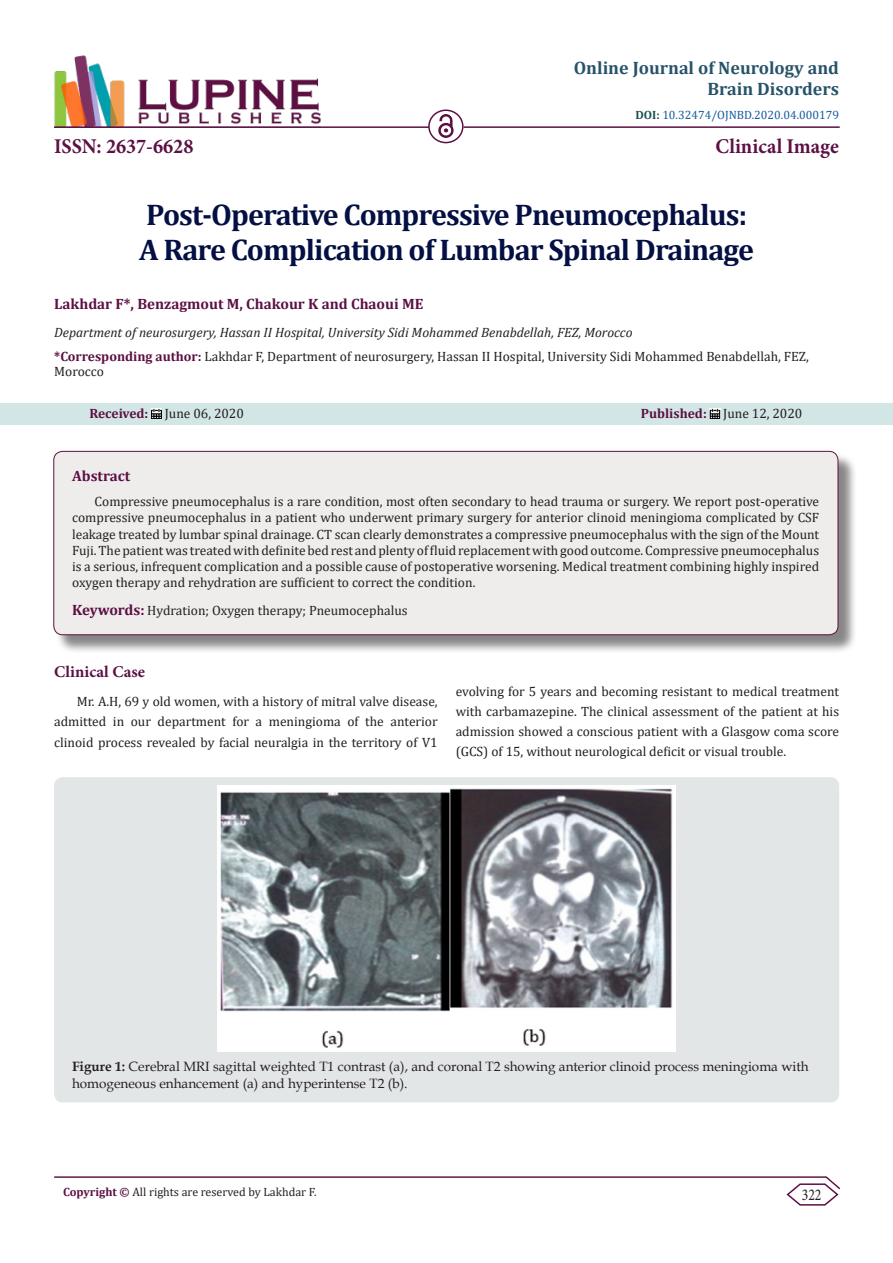
<style>
.page{position:relative;width:893px;height:1263px;background:#fff}
.page>*{position:absolute;margin:0;border:0;box-sizing:border-box;transform-origin:0 0}
.t1{font:700 30px "Cambria";letter-spacing:-.03em;color:#041043}
.t2{font:700 21px "Minion Pro";color:#5c1043;scale:.96 1}
.t3{font:700 18px/21.6px "Cambria";color:#27536a;text-align:right}
.t4{font:700 16.5px "Minion Pro";letter-spacing:.005em;color:#5c1043}
.t5{font:16.5px "Minion Pro";color:#231f20;scale:.83 1}
.t6{font:700 15px "Cambria";color:#5c1043}
.t7{font:13.5px/16.2px "Cambria";color:#231f20;text-align:justify}
.t8{font:13.5px/16.2px "Book Antiqua";color:#231f20}
.t9{font:italic 13.5px "Cambria";color:#231f20}
.t10{font:12px "Cambria";color:#231f20}
.t11{font:12px "Cambria";color:#175d9e}
.s1{font-weight:700;color:#1e5050}
.s2{font-weight:700;color:#5c1043}
.s3{font-weight:700;font-size:15px;color:#5c1043}
.s4{font-weight:700}
</style>
<div class="page">
<img style="left:54px;top:55px;width:267px;height:71px">
<hr style="left:54px;top:126px;width:375px;height:2px;background:#5c1043">
<img style="left:438px;top:115px;width:15px;height:23px">
<div style="left:0;top:403px;width:892px;height:21px;background:#d2e6e6"></div>
<svg style="left:151px;top:409px;width:11px;height:10px"></svg>
<svg style="left:710px;top:409px;width:10px;height:10px"></svg>
<div style="left:428px;top:109px;width:36px;height:34px;border:2px solid #5c1043;border-radius:50%"></div>
<hr style="left:464px;top:126px;width:376px;height:2px;background:#5c1043">
<hr style="left:54px;top:1176px;width:772px;height:2px;background:#5c1043">
<svg style="left:785px;top:1176px;width:56px;height:30px"></svg>
<div style="left:56px;top:453px;width:801px;height:201px;background:#231f20;opacity:.54"></div>
<div style="left:54px;top:451px;width:784px;height:184px;background:#efedec;border-radius:9px"></div>
<div style="left:53px;top:451px;width:785px;height:184px;border:1px solid #5c1043;border-radius:9px"></div>
<div style="left:54px;top:777px;width:785px;height:325px;background:#e3e6e6;border-radius:9px"></div>
<img style="left:218px;top:786px;width:457px;height:266px">
<p class="t3" style="left:574px;top:56px;width:267px">Online Journal of Neurology and<br>Brain Disorders</p>
<p class="t11" style="left:635px;top:108px;width:205px"><span class="s1">DOI:</span> 10.32474/OJNBD.2020.04.000179</p>
<p class="t2" style="left:54px;top:131px;width:147px">ISSN: 2637-6628</p>
<p class="t2" style="left:716px;top:131px;width:130px">Clinical Image</p>
<p class="t1" style="left:146px;top:194px;width:602px">Post-Operative Compressive Pneumocephalus:</p>
<p class="t1" style="left:139px;top:228px;width:617px">A Rare Complication of Lumbar Spinal Drainage</p>
<p class="t6" style="left:54px;top:294px;width:371px">Lakhdar F*, Benzagmout M, Chakour K and Chaoui ME</p>
<p class="t9" style="left:54px;top:323px;width:580px">Department of neurosurgery, Hassan II Hospital, University Sidi Mohammed Benabdellah, FEZ, Morocco</p>
<p class="t7" style="left:54px;top:349px;width:756px;line-height:15px"><span class="s2">*Corresponding author:</span> Lakhdar F, Department of neurosurgery, Hassan II Hospital, University Sidi Mohammed Benabdellah, FEZ,<br>Morocco</p>
<p class="t7" style="left:89px;top:405px;width:156px"><span class="s2">Received:</span> June 06, 2020</p>
<p class="t7" style="left:641px;top:405px;width:163px"><span class="s2">Published:</span> June 12, 2020</p>
<p class="t6" style="left:72px;top:465px;width:60px">Abstract</p>
<p class="t7" style="left:72px;top:493px;width:749px;text-indent:22px">Compressive pneumocephalus is a rare condition, most often secondary to head trauma or surgery. We report post-operative compressive pneumocephalus in a patient who underwent primary surgery for anterior clinoid meningioma complicated by CSF leakage treated by lumbar spinal drainage. CT scan clearly demonstrates a compressive pneumocephalus with the sign of the Mount Fuji. The patient was treated with definite bed rest and plenty of fluid replacement with good outcome. Compressive pneumocephalus is a serious, infrequent complication and a possible cause of postoperative worsening. Medical treatment combining highly inspired oxygen therapy and rehydration are sufficient to correct the condition.</p>
<p class="t7" style="left:72px;top:602px;width:337px"><span class="s3">Keywords:</span> Hydration; Oxygen therapy; Pneumocephalus</p>
<p class="t4" style="left:54px;top:660px;width:92px">Clinical Case</p>
<p class="t7" style="left:54px;top:691px;width:385px;line-height:20.2px;text-indent:22px">Mr. A.H, 69 y old women, with a history of mitral valve disease, admitted in our department for a meningioma of the anterior clinoid process revealed by facial neuralgia in the territory of V1</p>
<p class="t7" style="left:456px;top:681px;width:385px;line-height:20.2px">evolving for 5 years and becoming resistant to medical treatment with carbamazepine. The clinical assessment of the patient at his admission showed a conscious patient with a Glasgow coma score (GCS) of 15, without neurological deficit or visual trouble.</p>
<p class="t8" style="left:72px;top:1058px;width:738px"><span class="s4">Figure 1:</span> Cerebral MRI sagittal weighted T1 contrast (a), and coronal T2 showing anterior clinoid process meningioma with homogeneous enhancement (a) and hyperintense T2 (b).</p>
<p class="t10" style="left:63px;top:1185px;width:255px"><span class="s2">Copyright ©</span> All rights are reserved by Lakhdar F.</p>
<p class="t5" style="left:802px;top:1183px;width:25px">322</p>
</div>
